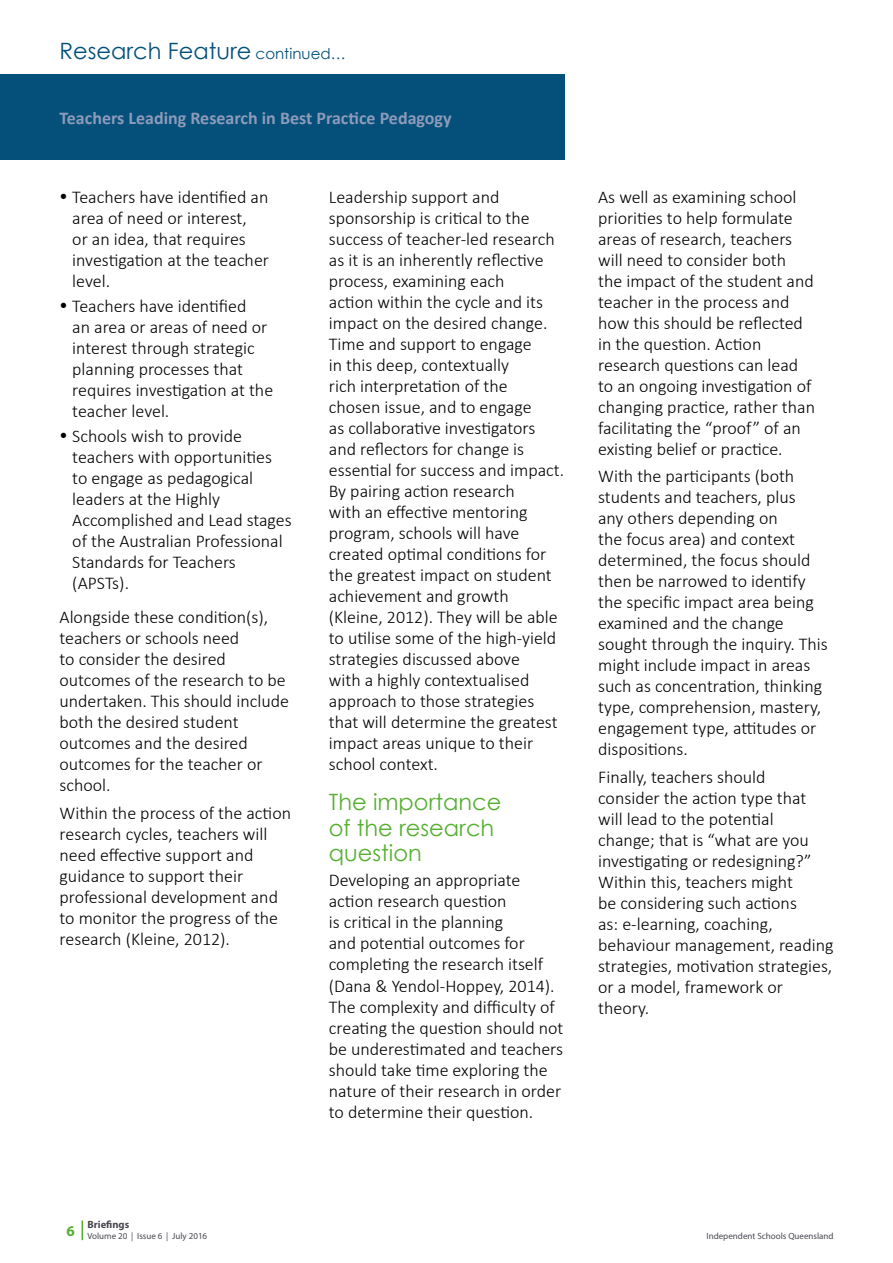
<style>
.page{position:relative;width:893px;height:1263px;background:#fff}
.page>*{position:absolute;margin:0;border:0;box-sizing:border-box;transform-origin:0 0}
.t1{font:22.5px/25.5px "Century Gothic";color:#56af31}
.t2{font:22.5px "Century Gothic";color:#04507b}
.t3{font:300 18px/21px "Calibri";color:#000}
.t4{font:700 18px "Calibri";color:#8e9bb8}
.t5{font:700 15px "Myriad Pro";color:#56af31}
.t6{font:700 10.5px "Myriad Pro";color:#474850}
.t7{font:9px "Myriad Pro";color:#474850}
.s1{font-size:15px}
</style>
<div class="page">
<svg style="left:82px;top:1220px;width:1px;height:20px"></svg>
<div style="left:0;top:74px;width:564px;height:85px;background:#04507b"></div>
<p class="t2" style="left:60px;top:36px;width:288px">Research Feature <span class="s1">continued…</span></p>
<p class="t4" style="left:60px;top:105px;width:394px">Teachers Leading Research in Best Practice Pedagogy</p>
<p class="t3" style="left:72px;top:186px;width:198px">Teachers have identified an area of need or interest,<br>or an idea, that requires investigation at the teacher level.</p>
<p class="t3" style="left:72px;top:295px;width:202px">Teachers have identified<br>an area or areas of need or interest through strategic planning processes that requires investigation at the teacher level.</p>
<p class="t3" style="left:72px;top:426px;width:221px">Schools wish to provide teachers with opportunities<br>to engage as pedagogical leaders at the Highly<br>Accomplished and Lead stages of the Australian Professional<br>Standards for Teachers (APSTs).</p>
<p class="t3" style="left:60px;top:606px;width:231px">Alongside these condition(s), teachers or schools need<br>to consider the desired outcomes of the research to be undertaken. This should include both the desired student outcomes and the desired outcomes for the teacher or school.</p>
<p class="t3" style="left:60px;top:802px;width:233px">Within the process of the action research cycles, teachers will need effective support and guidance to support their professional development and to monitor the progress of the research (Kleine, 2012).</p>
<p class="t3" style="left:329px;top:186px;width:237px">Leadership support and sponsorship is critical to the success of teacher-led research as it is an inherently reflective process, examining each<br>action within the cycle and its impact on the desired change.<br>Time and support to engage<br>in this deep, contextually<br>rich interpretation of the<br>chosen issue, and to engage<br>as collaborative investigators and reflectors for change is essential for success and impact.<br>By pairing action research<br>with an effective mentoring program, schools will have created optimal conditions for the greatest impact on student achievement and growth (Kleine, 2012). They will be able to utilise some of the high-yield strategies discussed above<br>with a highly contextualised approach to those strategies that will determine the greatest impact areas unique to their school context.</p>
<p class="t1" style="left:329px;top:789px;width:174px">The importance of the research question</p>
<p class="t3" style="left:329px;top:870px;width:236px">Developing an appropriate action research question<br>is critical in the planning<br>and potential outcomes for completing the research itself (Dana &amp; Yendol-Hoppey, 2014).<br>The complexity and difficulty of creating the question should not be underestimated and teachers should take time exploring the nature of their research in order to determine their question.</p>
<p class="t3" style="left:598px;top:186px;width:218px">As well as examining school priorities to help formulate areas of research, teachers will need to consider both<br>the impact of the student and teacher in the process and how this should be reflected in the question. Action research questions can lead to an ongoing investigation of changing practice, rather than facilitating the “proof” of an existing belief or practice.</p>
<p class="t3" style="left:598px;top:466px;width:231px">With the participants (both students and teachers, plus<br>any others depending on<br>the focus area) and context determined, the focus should then be narrowed to identify the specific impact area being examined and the change sought through the inquiry. This might include impact in areas such as concentration, thinking type, comprehension, mastery, engagement type, attitudes or dispositions.</p>
<p class="t3" style="left:598px;top:766px;width:237px">Finally, teachers should<br>consider the action type that will lead to the potential change; that is “what are you investigating or redesigning?”<br>Within this, teachers might<br>be considering such actions<br>as: e-learning, coaching, behaviour management, reading strategies, motivation strategies, or a model, framework or theory.</p>
<p class="t5" style="left:66px;top:1221px;width:10px">6</p>
<p class="t6" style="left:87px;top:1218px;width:43px">Briefings</p>
<p class="t7" style="left:87px;top:1230px;width:121px">Volume 20 | Issue 6 | July 2016</p>
<p class="t7" style="left:706px;top:1230px;width:129px">Independent Schools Queensland</p>
</div>
